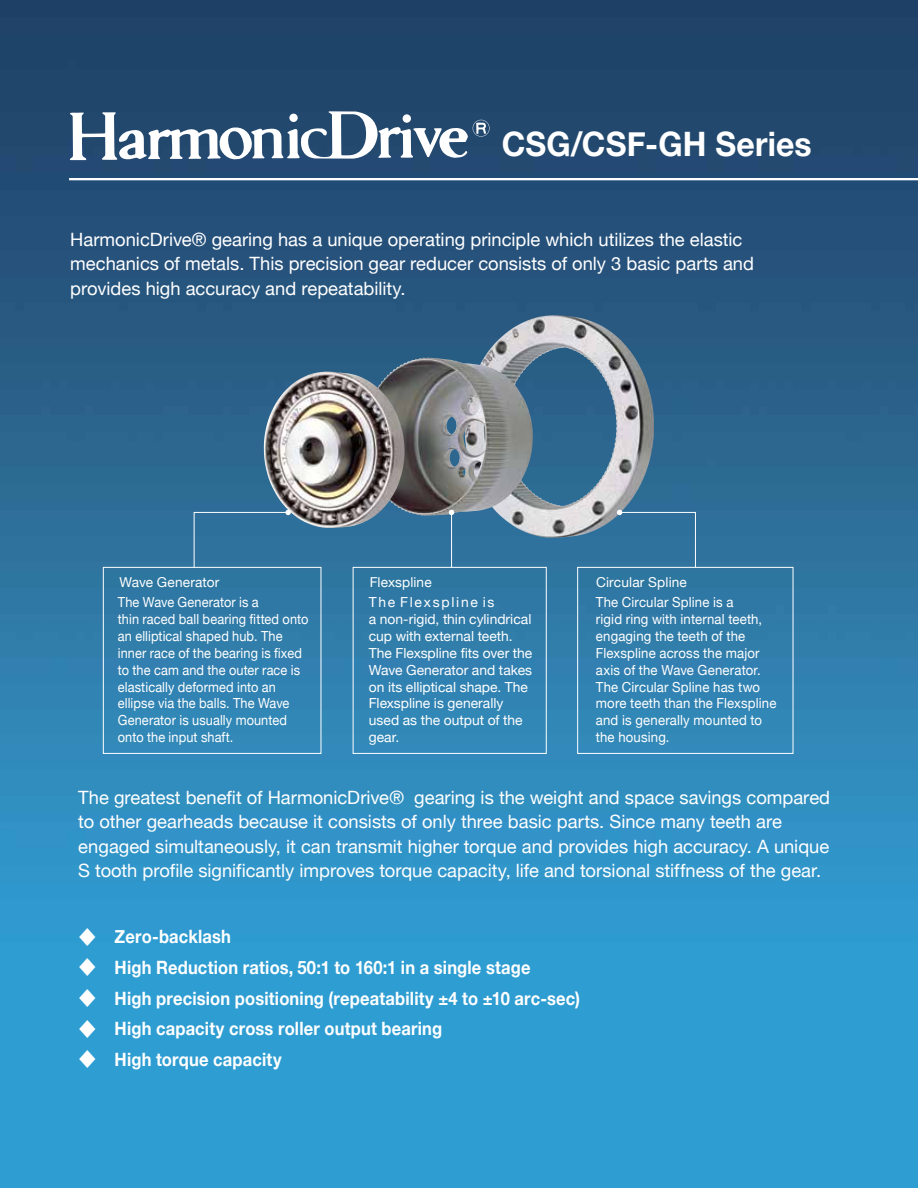
<style>
.page{position:relative;width:918px;height:1188px;background:#fff}
.page>*{position:absolute;margin:0;border:0;box-sizing:border-box;transform-origin:0 0}
.t1{font:700 33.6px "Helvetica Neue";letter-spacing:.005em;color:#fff;scale:.95 1}
.t2{font:18.3px/24.5px "Helvetica Neue";color:#fff}
.t3{font:700 18.3px "Helvetica Neue";letter-spacing:.01em;color:#fff;scale:.9 1}
.t4{font:13.8px/16.8px "Helvetica Neue";letter-spacing:.01em;color:#fff;scale:.92 1}
.t5{font:13.8px/16.8px "Helvetica Neue";letter-spacing:.01em;color:#fff;scale:.95 1}
.t6{font:13.8px/16.8px "Helvetica Neue";letter-spacing:.01em;color:#fff}
.t7{font:13.65px "Helvetica Neue";letter-spacing:.01em;color:#fff}
.s1{font-family:"Gothic MB101 Pro Bold 83 pv RKSJ H";font-weight:400}
</style>
<div class="page">
<img style="left:0;top:0;width:918px;height:1188px">
<img style="left:465px;top:315px;width:189px;height:223px">
<img style="left:363px;top:358px;width:170px;height:158px">
<img style="left:264px;top:372px;width:141px;height:156px">
<hr style="left:69px;top:178px;width:849px;height:2px;background:#fff">
<svg style="left:68px;top:111px;width:422px;height:52px"></svg>
<div style="left:103px;top:567px;width:218px;height:187px;border:1px solid #fff"></div>
<div style="left:353px;top:567px;width:194px;height:187px;border:1px solid #fff"></div>
<div style="left:577px;top:567px;width:216px;height:187px;border:1px solid #fff"></div>
<svg style="left:193px;top:510px;width:98px;height:58px;background:#3877a0"></svg>
<svg style="left:617px;top:510px;width:79px;height:58px;background:#3978a1"></svg>
<hr style="left:451px;top:512px;width:1px;height:56px;background:#fff">
<svg style="left:449px;top:510px;width:5px;height:5px"></svg>
<h1 class="t1" style="left:502px;top:118px;width:328px">CSG/CSF-GH Series</h1>
<p class="t2" style="left:70px;top:228px;width:685px">HarmonicDrive® gearing has a unique operating principle which utilizes the elastic mechanics of metals. This precision gear reducer consists of only 3 basic parts and provides high accuracy and repeatability.</p>
<p class="t7" style="left:119px;top:572px;width:102px">Wave Generator</p>
<p class="t4" style="left:118px;top:595px;width:209px">The Wave Generator is a<br>thin raced ball bearing fitted onto an elliptical shaped hub. The inner race of the bearing is fixed to the cam and the outer race is elastically deformed into an ellipse via the balls. The Wave<br>Generator is usually mounted onto the input shaft.</p>
<p class="t7" style="left:370px;top:572px;width:64px">Flexspline</p>
<p class="t6" style="left:369px;top:595px;width:165px">T h e F l e x s p l i n e i s<br>a non-rigid, thin cylindrical cup with external teeth.<br>The Flexspline fits over the<br>Wave Generator and takes on its elliptical shape. The<br>Flexspline is generally used as the output of the gear.</p>
<p class="t7" style="left:596px;top:572px;width:92px">Circular Spline</p>
<p class="t5" style="left:596px;top:595px;width:192px">The Circular Spline is a<br>rigid ring with internal teeth, engaging the teeth of the<br>Flexspline across the major axis of the Wave Generator.<br>The Circular Spline has two more teeth than the Flexspline and is generally mounted to the housing.</p>
<p class="t2" style="left:78px;top:786px;width:753px">The greatest benefit of HarmonicDrive® gearing is the weight and space savings compared to other gearheads because it consists of only three basic parts. Since many teeth are engaged simultaneously, it can transmit higher torque and provides high accuracy. A unique S tooth profile significantly improves torque capacity, life and torsional stiffness of the gear.</p>
<p class="t3" style="left:79px;top:922px;width:171px"><span class="s1">◆</span> Zero-backlash</p>
<p class="t3" style="left:79px;top:953px;width:503px"><span class="s1">◆</span> High Reduction ratios, 50:1 to 160:1 in a single stage</p>
<p class="t3" style="left:79px;top:984px;width:558px"><span class="s1">◆</span> High precision positioning (repeatability ±4 to ±10 arc-sec)</p>
<p class="t3" style="left:79px;top:1014px;width:405px"><span class="s1">◆</span> High capacity cross roller output bearing</p>
<p class="t3" style="left:79px;top:1045px;width:227px"><span class="s1">◆</span> High torque capacity</p>
</div>
